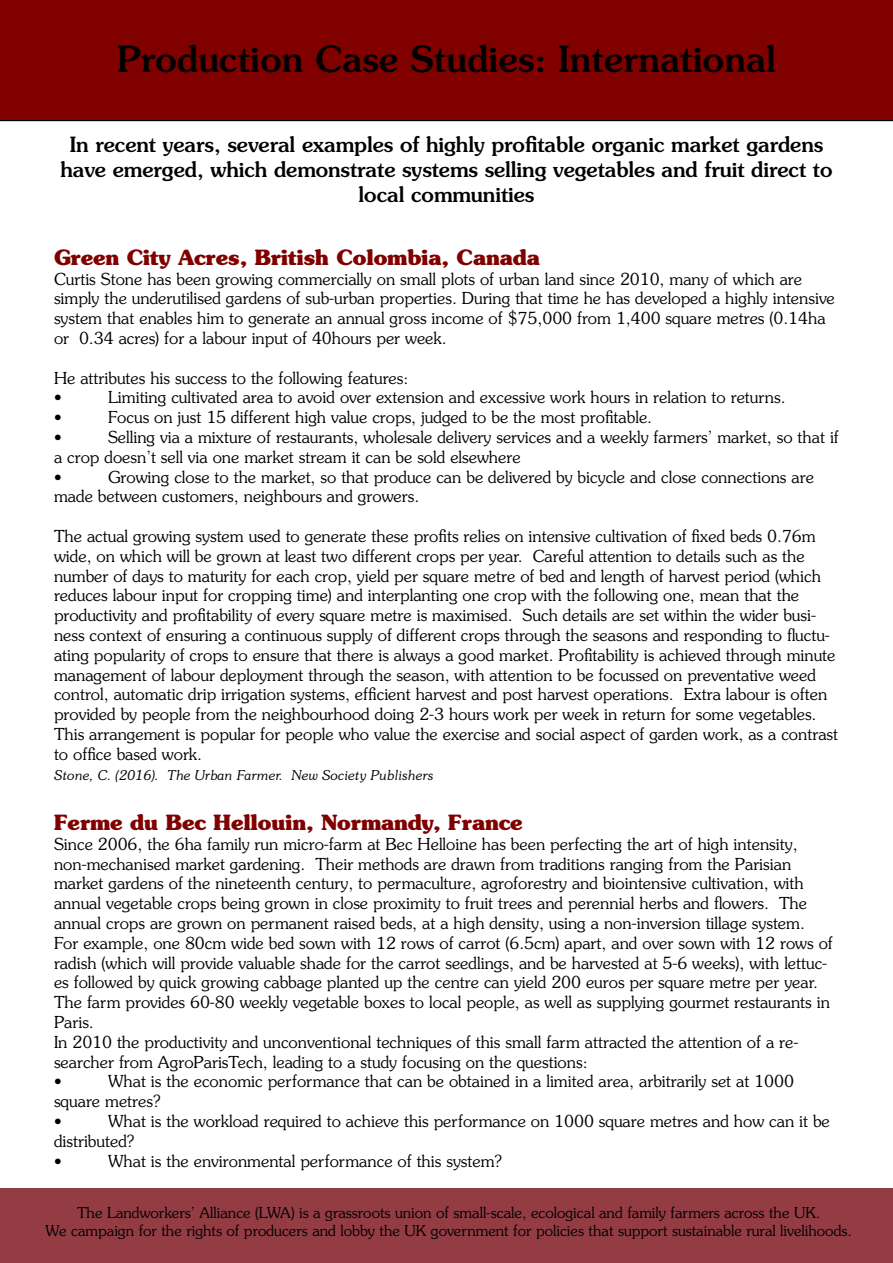
<style>
.page{position:relative;width:893px;height:1263px;background:#fff}
.page>*{position:absolute;margin:0;border:0;box-sizing:border-box;transform-origin:0 0}
.t1{font:500 36px "Souvenir Std";letter-spacing:.01em;color:#000}
.t2{font:500 21px/25.2px "Souvenir Std";color:#000;text-align:center}
.t3{font:700 21px "Souvenir Std";color:#800000}
.t4{font:300 16.5px/19.8px "Souvenir Std";color:#000}
.t5{font:300 15px/18px "Souvenir Std";color:#000;text-align:center}
.t6{font:italic 300 13.5px "Souvenir Std";color:#000}
</style>
<div class="page">
<div style="left:0;top:0;width:893px;height:119px;background:#800000"></div>
<div style="left:0;top:1188px;width:893px;height:75px;background:#933c44"></div>
<h1 class="t1" style="left:117px;top:37px;width:660px">Production Case Studies: International</h1>
<p class="t2" style="left:60px;top:132px;width:773px">In recent years, several examples of highly profitable organic market gardens have emerged, which demonstrate systems selling vegetables and fruit direct to local communities</p>
<p class="t3" style="left:54px;top:244px;width:487px">Green City Acres, British Colombia, Canada</p>
<p class="t4" style="left:54px;top:269px;width:782px">Curtis Stone has been growing commercially on small plots of urban land since 2010, many of which are simply the underutilised gardens of sub-urban properties. During that time he has developed a highly intensive system that enables him to generate an annual gross income of $75,000 from 1,400 square metres (0.14ha or 0.34 acres) for a labour input of 40hours per week.</p>
<p class="t4" style="left:54px;top:368px;width:356px">He attributes his success to the following features: •</p>
<p class="t4" style="left:108px;top:388px;width:679px">Limiting cultivated area to avoid over extension and excessive work hours in relation to returns.</p>
<p class="t4" style="left:54px;top:407px;width:9px">•</p>
<p class="t4" style="left:108px;top:407px;width:546px">Focus on just 15 different high value crops, judged to be the most profitable.</p>
<p class="t4" style="left:54px;top:427px;width:9px">•</p>
<p class="t4" style="left:54px;top:427px;width:786px;text-indent:54px">Selling via a mixture of restaurants, wholesale delivery services and a weekly farmers’ market, so that if a crop doesn’t sell via one market stream it can be sold elsewhere<br>•</p>
<p class="t4" style="left:54px;top:467px;width:761px;text-indent:54px">Growing close to the market, so that produce can be delivered by bicycle and close connections are made between customers, neighbours and growers.</p>
<p class="t4" style="left:54px;top:526px;width:786px">The actual growing system used to generate these profits relies on intensive cultivation of fixed beds 0.76m wide, on which will be grown at least two different crops per year. Careful attention to details such as the number of days to maturity for each crop, yield per square metre of bed and length of harvest period (which reduces labour input for cropping time) and interplanting one crop with the following one, mean that the productivity and profitability of every square metre is maximised. Such details are set within the wider busi&shy;ness context of ensuring a continuous supply of different crops through the seasons and responding to fluctu&shy;ating popularity of crops to ensure that there is always a good market. Profitability is achieved through minute management of labour deployment through the season, with attention to be focussed on preventative weed control, automatic drip irrigation systems, efficient harvest and post harvest operations. Extra labour is often provided by people from the neighbourhood doing 2-3 hours work per week in return for some vegetables.<br>This arrangement is popular for people who value the exercise and social aspect of garden work, as a contrast to office based work.</p>
<p class="t6" style="left:54px;top:767px;width:381px">Stone, C. (2016). The Urban Farmer. New Society Publishers</p>
<p class="t3" style="left:54px;top:809px;width:470px">Ferme du Bec Hellouin, Normandy, France</p>
<p class="t4" style="left:54px;top:834px;width:780px">Since 2006, the 6ha family run micro-farm at Bec Helloine has been perfecting the art of high intensity, non-mechanised market gardening. Their methods are drawn from traditions ranging from the Parisian market gardens of the nineteenth century, to permaculture, agroforestry and biointensive cultivation, with annual vegetable crops being grown in close proximity to fruit trees and perennial herbs and flowers. The annual crops are grown on permanent raised beds, at a high density, using a non-inversion tillage system.<br>For example, one 80cm wide bed sown with 12 rows of carrot (6.5cm) apart, and over sown with 12 rows of radish (which will provide valuable shade for the carrot seedlings, and be harvested at 5-6 weeks), with lettuc&shy;es followed by quick growing cabbage planted up the centre can yield 200 euros per square metre per year.<br>The farm provides 60-80 weekly vegetable boxes to local people, as well as supplying gourmet restaurants in Paris.<br>In 2010 the productivity and unconventional techniques of this small farm attracted the attention of a re&shy;searcher from AgroParisTech, leading to a study focusing on the questions:<br>•</p>
<p class="t4" style="left:54px;top:1072px;width:741px;text-indent:54px">What is the economic performance that can be obtained in a limited area, arbitrarily set at 1000 square metres?<br>•</p>
<p class="t4" style="left:54px;top:1111px;width:777px;text-indent:54px">What is the workload required to achieve this performance on 1000 square metres and how can it be distributed?<br>•</p>
<p class="t4" style="left:108px;top:1151px;width:396px">What is the environmental performance of this system?</p>
<p class="t5" style="left:45px;top:1204px;width:808px">The Landworkers’ Alliance (LWA) is a grassroots union of small-scale, ecological and family farmers across the UK.<br>We campaign for the rights of producers and lobby the UK government for policies that support sustainable rural livelihoods.</p>
</div>
